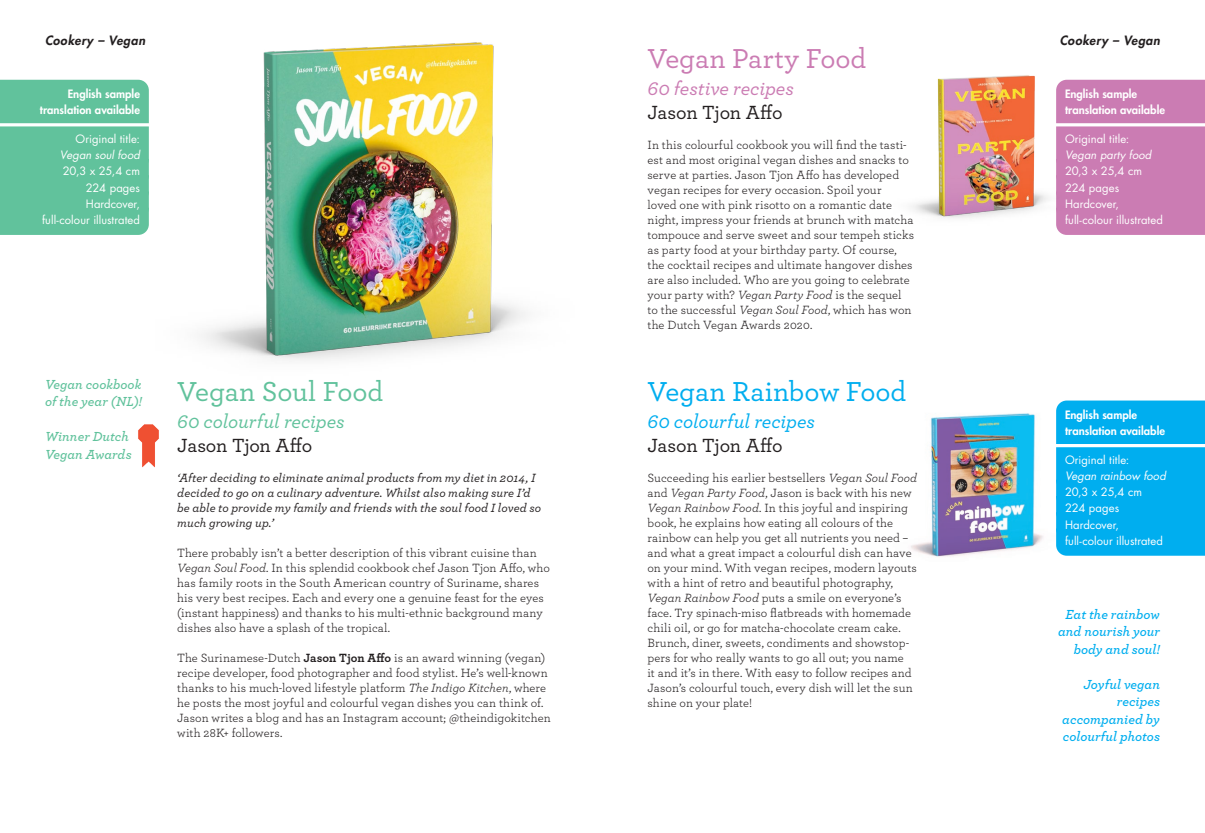
<style>
.page{position:relative;width:1205px;height:833px;background:#fff}
.page>*{position:absolute;margin:0;border:0;box-sizing:border-box;transform-origin:0 0}
.titel{font:500 28.75px "Archer";letter-spacing:-.005em;color:#00aeef}
.titel-2{font:500 28.75px "Archer";letter-spacing:-.005em;color:#cb7cb3}
.titel-3{font:500 28.75px "Archer";letter-spacing:-.005em;color:#61c29c}
.auteur{font:500 20px "Archer";letter-spacing:-.01em;color:#231f20}
.subtitel{font:italic 500 20px "Archer";letter-spacing:-.005em;color:#00aeef}
.subtitel-2{font:italic 500 20px "Archer";letter-spacing:-.005em;color:#61c29c}
.subtitel-3{font:italic 500 20px "Archer";letter-spacing:-.005em;color:#cb7cb3}
.Plat{font:italic 600 13.75px/17.5px "Archer";color:#00aeef;text-align:right}
.zijtekst{font:italic 600 13.75px/17.5px "Archer";color:#61c29c}
.Plat-2{font:12.5px/15px "Archer";letter-spacing:.005em;color:#231f20}
.Plat-3{font:italic 500 12.5px/15px "Archer";letter-spacing:.005em;color:#231f20}
.omschr{font:italic 800 12.5px "Futura Std";letter-spacing:.045em;color:#231f20}
.blokje_info{font:11.25px/16.2px "Futura Std";letter-spacing:.005em;color:#fff}
.blokje_info_kop{font:800 11.25px/16.2px "Futura Std";color:#fff}
.blokje_info-2{font:italic 11.25px/16.2px "Futura Std";color:#fff}
.s1{font-style:italic}
.s2{font-weight:700}
.s3{font-style:normal}
</style>
<div class="page">
<img style="left:911px;top:413px;width:132px;height:144px">
<div style="left:1063px;top:80px;width:142px;height:155px;background:#cb7cb3"></div>
<div style="left:1056px;top:400px;width:149px;height:156px;background:#00aeef"></div>
<div style="left:0;top:80px;width:149px;height:155px;background:#61c29c"></div>
<img style="left:201px;top:42px;width:325px;height:319px">
<img style="left:911px;top:75px;width:166px;height:159px">
<img style="left:138px;top:424px;width:21px;height:44px">
<p class="omschr" style="left:45px;top:32px;width:102px">Cookery – Vegan</p>
<p class="omschr" style="left:1060px;top:32px;width:102px">Cookery – Vegan</p>
<p class="titel-2" style="left:647px;top:38px;width:220px">Vegan Party Food</p>
<p class="subtitel-3" style="left:647px;top:74px;width:148px">60 festive recipes</p>
<p class="auteur" style="left:647px;top:98px;width:137px">Jason Tjon Affo</p>
<p class="Plat-2" style="left:647px;top:137px;width:268px">In this colourful cookbook you will find the tasti&shy;est and most original vegan dishes and snacks to serve at parties. Jason Tjon Affo has developed vegan recipes for every occasion. Spoil your<br>loved one with pink risotto on a romantic date night, impress your friends at brunch with matcha tompouce and serve sweet and sour tempeh sticks as party food at your birthday party. Of course, the cocktail recipes and ultimate hangover dishes are also included. Who are you going to celebrate your party with? <span class="s1">Vegan Party Food</span> is the sequel to the successful <span class="s1">Vegan Soul Food</span>, which has won the Dutch Vegan Awards 2020.</p>
<p class="blokje_info_kop" style="left:40px;top:86px;width:102px;text-align:right">English sample translation available</p>
<p class="blokje_info" style="left:60px;top:131px;width:82px;text-align:right">Original title:<br><span class="s1">Vegan soul food</span></p>
<p class="blokje_info" style="left:63px;top:163px;width:79px">20,3 x 25,4 cm</p>
<p class="blokje_info" style="left:86px;top:179px;width:56px">224 pages</p>
<p class="blokje_info" style="left:86px;top:196px;width:56px">Hardcover,</p>
<p class="blokje_info" style="left:42px;top:212px;width:99px">full-colour illustrated</p>
<p class="blokje_info_kop" style="left:1065px;top:86px;width:102px">English sample translation available</p>
<p class="blokje_info" style="left:1065px;top:131px;width:88px">Original title:<br><span class="s1">Vegan party food</span></p>
<p class="blokje_info" style="left:1065px;top:163px;width:79px">20,3 x 25,4 cm</p>
<p class="blokje_info" style="left:1065px;top:179px;width:56px">224 pages</p>
<p class="blokje_info" style="left:1065px;top:196px;width:56px">Hardcover,</p>
<p class="blokje_info" style="left:1065px;top:212px;width:99px">full-colour illustrated</p>
<p class="zijtekst" style="left:45px;top:374px;width:98px">Vegan cookbook of the year (NL)!</p>
<p class="zijtekst" style="left:45px;top:427px;width:88px">Winner Dutch<br>Vegan Awards</p>
<p class="titel-3" style="left:177px;top:370px;width:208px">Vegan Soul Food</p>
<p class="subtitel-2" style="left:177px;top:406px;width:169px">60 colourful recipes</p>
<p class="auteur" style="left:177px;top:430px;width:137px">Jason Tjon Affo</p>
<p class="Plat-3" style="left:177px;top:469px;width:365px">‘After deciding to eliminate animal products from my diet in 2014, I decided to go on a culinary adventure. Whilst also making sure I’d be able to provide my family and friends with the soul food I loved so much growing up.’</p>
<p class="Plat-2" style="left:177px;top:544px;width:374px">There probably isn’t a better description of this vibrant cuisine than <span class="s1">Vegan Soul Food</span>. In this splendid cookbook chef Jason Tjon Affo, who has family roots in the South American country of Suriname, shares his very best recipes. Each and every one a genuine feast for the eyes (instant happiness) and thanks to his multi-ethnic background many dishes also have a splash of the tropical.</p>
<p class="Plat-2" style="left:177px;top:649px;width:372px">The Surinamese-Dutch <span class="s2">Jason Tjon Affo</span> is an award winning (vegan) recipe developer, food photographer and food stylist. He’s well-known thanks to his much-loved lifestyle platform <span class="s1">The Indigo Kitchen</span>, where he posts the most joyful and colourful vegan dishes you can think of.</p>
<p class="Plat-2" style="left:177px;top:709px;width:375px">Jason writes a blog and has an Instagram account; @theindigokitchen with 28K+ followers.</p>
<p class="titel" style="left:647px;top:370px;width:260px">Vegan Rainbow Food</p>
<p class="subtitel" style="left:647px;top:406px;width:169px">60 colourful recipes</p>
<p class="auteur" style="left:647px;top:430px;width:137px">Jason Tjon Affo</p>
<p class="Plat-2" style="left:647px;top:469px;width:271px">Succeeding his earlier bestsellers <span class="s1">Vegan Soul Food </span>and <span class="s1">Vegan Party Food</span>, Jason is back with his new <span class="s1">Vegan Rainbow Food</span>. In this joyful and inspiring book, he explains how eating all colours of the rainbow can help you get all nutrients you need – and what a great impact a colourful dish can have on your mind. With vegan recipes, modern layouts with a hint of retro and beautiful photography, <span class="s1">Vegan Rainbow Food</span> puts a smile on everyone’s face. Try spinach-miso flatbreads with homemade chili oil, or go for matcha-chocolate cream cake.<br>Brunch, diner, sweets, condiments and showstop&shy;pers for who really wants to go all out; you name<br>it and it’s in there. With easy to follow recipes and Jason’s colourful touch, every dish will let the sun shine on your plate!</p>
<p class="blokje_info_kop" style="left:1065px;top:406px;width:102px">English sample translation available</p>
<p class="blokje_info-2" style="left:1065px;top:451px;width:102px"><span class="s3">Original title:<br></span>Vegan rainbow food</p>
<p class="blokje_info" style="left:1065px;top:484px;width:79px">20,3 x 25,4 cm</p>
<p class="blokje_info" style="left:1065px;top:500px;width:56px">224 pages</p>
<p class="blokje_info" style="left:1065px;top:516px;width:56px">Hardcover,</p>
<p class="blokje_info" style="left:1065px;top:533px;width:99px">full-colour illustrated</p>
<p class="Plat" style="left:1058px;top:604px;width:103px">Eat the rainbow and nourish your body and soul!</p>
<p class="Plat" style="left:1062px;top:674px;width:99px">Joyful vegan recipes accompanied by colourful photos</p>
</div>
